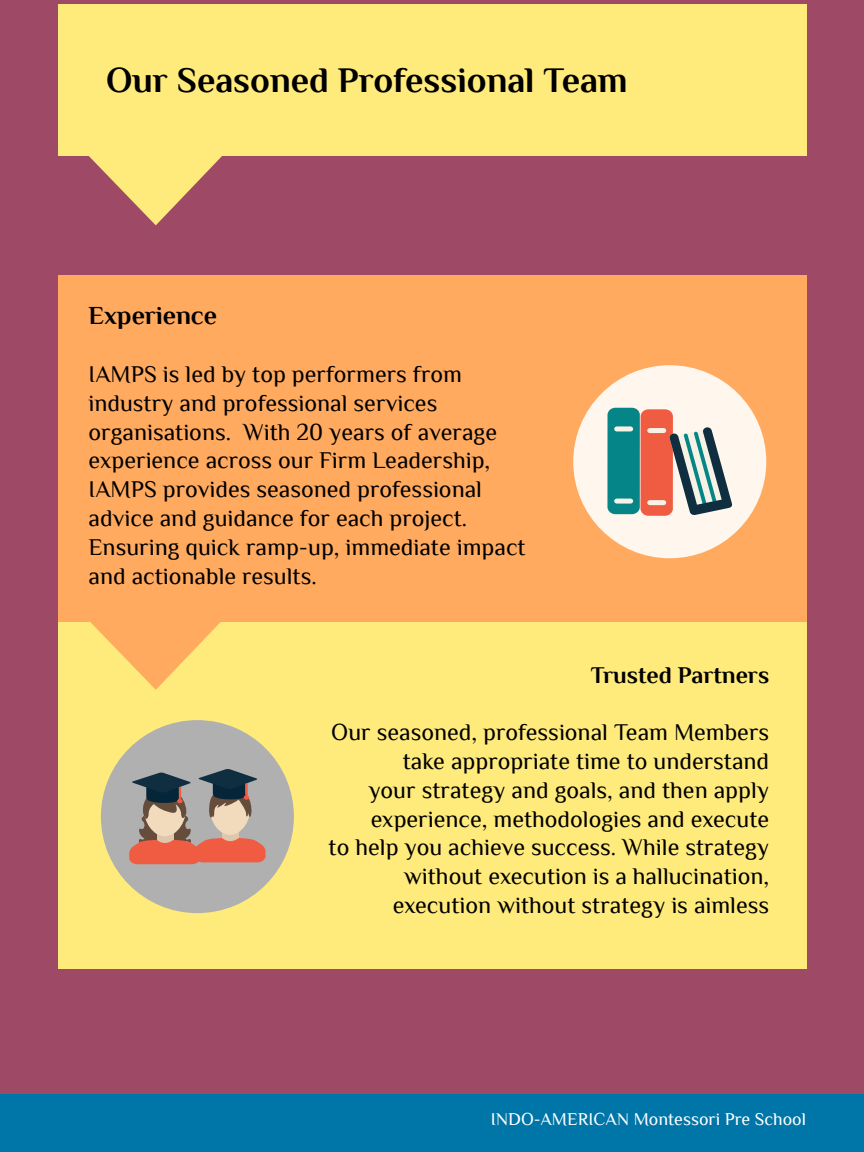
<style>
.page{position:relative;width:864px;height:1152px;background:#9e4a66}
.page>*{position:absolute;margin:0;border:0;box-sizing:border-box;transform-origin:0 0}
.t1{font:700 36px "Philosopher";color:#000}
.t2{font:700 26px "Philosopher";color:#000}
.t3{font:24px/28.8px "Philosopher";color:#000}
.t4{font:700 24px "Philosopher";color:#000}
.t5{font:18px "Philosopher";color:#fff}
</style>
<div class="page">
<div style="left:58px;top:4px;width:749px;height:152px;background:#ffeb7c"></div>
<div style="left:58px;top:275px;width:749px;height:347px;background:#ffaa5f"></div>
<div style="left:58px;top:622px;width:748px;height:346px;background:#ffeb7c"></div>
<div style="left:573px;top:365px;width:193px;height:193px;background:#fff7ed;border-radius:50%"></div>
<svg style="left:607px;top:408px;width:125px;height:108px"></svg>
<div style="left:101px;top:720px;width:193px;height:193px;background:#b0b0b0;border-radius:50%"></div>
<svg style="left:129px;top:769px;width:137px;height:95px"></svg>
<svg style="left:89px;top:620px;width:133px;height:70px;background:#ffca6d"></svg>
<svg style="left:89px;top:156px;width:133px;height:69px"></svg>
<div style="left:2px;top:1094px;width:862px;height:58px;background:#0075a8"></div>
<h1 class="t1" style="left:106px;top:61px;width:523px">Our Seasoned Professional Team</h1>
<p class="t2" style="left:89px;top:302px;width:130px">Experience</p>
<p class="t3" style="left:89px;top:360px;width:439px">IAMPS is led by top performers from industry and professional services organisations. With 20 years of average experience across our Firm Leadership, IAMPS provides seasoned professional advice and guidance for each project.<br>Ensuring quick ramp-up, immediate impact and actionable results.</p>
<p class="t4" style="left:591px;top:662px;width:180px">Trusted Partners</p>
<p class="t3" style="left:329px;top:718px;width:442px;text-align:right">Our seasoned, professional Team Members take appropriate time to understand<br>your strategy and goals, and then apply experience, methodologies and execute<br>to help you achieve success. While strategy without execution is a hallucination, execution without strategy is aimless</p>
<p class="t5" style="left:491px;top:1110px;width:317px">INDO-AMERICAN Montessori Pre School</p>
</div>
